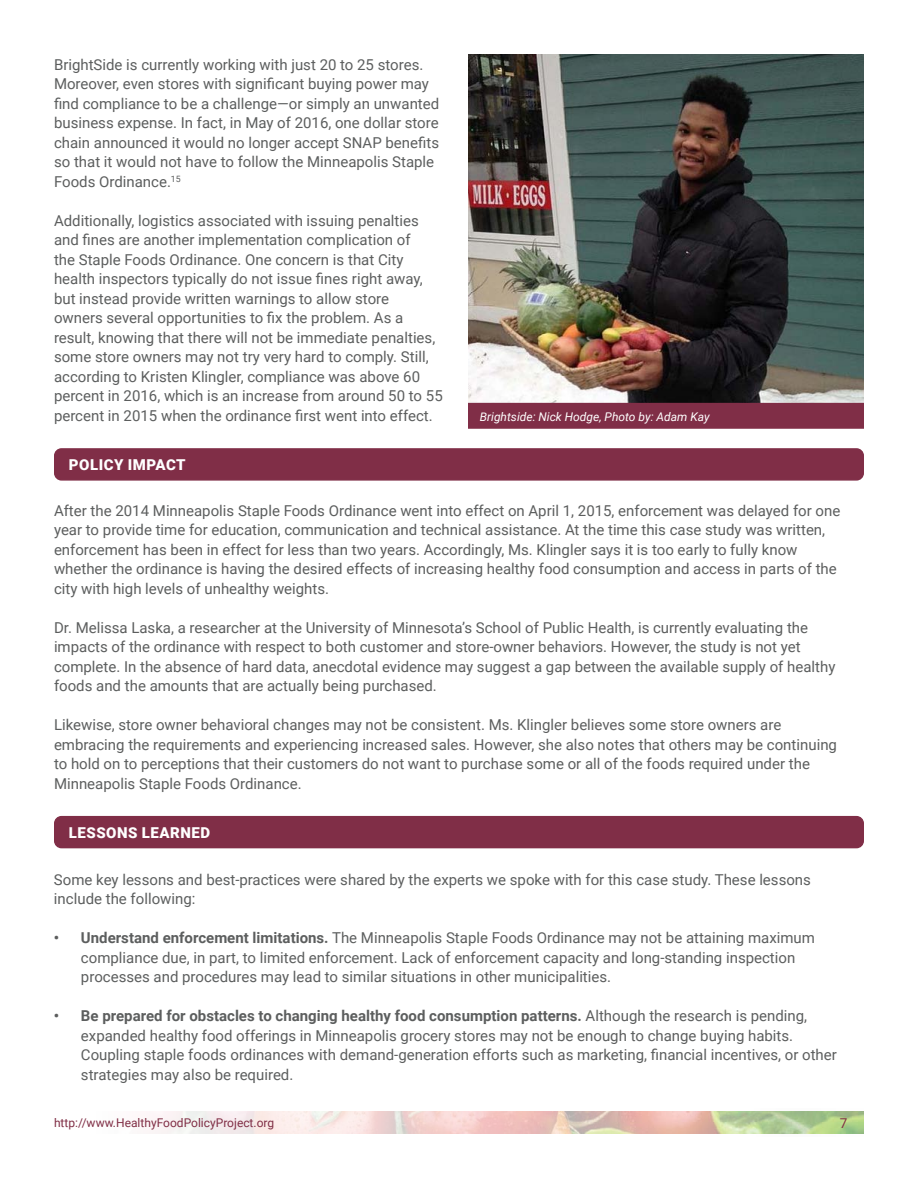
<style>
.page{position:relative;width:918px;height:1188px;background:#fff}
.page>*{position:absolute;margin:0;border:0;box-sizing:border-box;transform-origin:0 0}
.t1{font:15px/19.5px "Roboto";color:#5c5e5e}
.t2{font:900 15px "Roboto";letter-spacing:.035em;color:#fff}
.t3{font:13.5px "Roboto";color:#802e45}
.t4{font:12px "Roboto";color:#802e45}
.t5{font:italic 12px "Roboto";color:#fff}
.s1{font-weight:700}
</style>
<div class="page">
<svg style="left:155px;top:1111px;width:709px;height:23px"></svg>
<div style="left:55px;top:449px;width:808px;height:31px;background:#802e47;border-radius:7px"></div>
<div style="left:54px;top:448px;width:810px;height:33px;border:2px solid #802e47;border-radius:7px"></div>
<img style="left:468px;top:54px;width:396px;height:349px">
<div style="left:468px;top:403px;width:396px;height:26px;background:#802e47;border:2px solid #802e47"></div>
<div style="left:55px;top:817px;width:808px;height:31px;background:#802e47;border-radius:7px"></div>
<div style="left:54px;top:816px;width:810px;height:32px;border:2px solid #802e47;border-radius:7px"></div>
<p class="t1" style="left:54px;top:54px;width:387px">BrightSide is currently working with just 20 to 25 stores.<br>Moreover, even stores with significant buying power may find compliance to be a challenge—or simply an unwanted business expense. In fact, in May of 2016, one dollar store chain announced it would no longer accept SNAP benefits so that it would not have to follow the Minneapolis Staple Foods Ordinance.<sup>15</sup></p>
<p class="t1" style="left:54px;top:210px;width:390px">Additionally, logistics associated with issuing penalties and fines are another implementation complication of<br>the Staple Foods Ordinance. One concern is that City health inspectors typically do not issue fines right away, but instead provide written warnings to allow store<br>owners several opportunities to fix the problem. As a result, knowing that there will not be immediate penalties, some store owners may not try very hard to comply. Still, according to Kristen Klingler, compliance was above 60 percent in 2016, which is an increase from around 50 to 55 percent in 2015 when the ordinance first went into effect.</p>
<p class="t2" style="left:69px;top:454px;width:118px">POLICY IMPACT</p>
<p class="t5" style="left:480px;top:408px;width:231px">Brightside: Nick Hodge, Photo by: Adam Kay</p>
<p class="t1" style="left:54px;top:500px;width:788px">After the 2014 Minneapolis Staple Foods Ordinance went into effect on April 1, 2015, enforcement was delayed for one year to provide time for education, communication and technical assistance. At the time this case study was written, enforcement has been in effect for less than two years. Accordingly, Ms. Klingler says it is too early to fully know whether the ordinance is having the desired effects of increasing healthy food consumption and access in parts of the city with high levels of unhealthy weights.</p>
<p class="t1" style="left:54px;top:617px;width:783px">Dr. Melissa Laska, a researcher at the University of Minnesota’s School of Public Health, is currently evaluating the impacts of the ordinance with respect to both customer and store-owner behaviors. However, the study is not yet complete. In the absence of hard data, anecdotal evidence may suggest a gap between the available supply of healthy foods and the amounts that are actually being purchased.</p>
<p class="t1" style="left:54px;top:715px;width:785px">Likewise, store owner behavioral changes may not be consistent. Ms. Klingler believes some store owners are embracing the requirements and experiencing increased sales. However, she also notes that others may be continuing to hold on to perceptions that their customers do not want to purchase some or all of the foods required under the Minneapolis Staple Foods Ordinance.</p>
<p class="t2" style="left:69px;top:822px;width:143px">LESSONS LEARNED</p>
<p class="t1" style="left:54px;top:869px;width:758px">Some key lessons and best-practices were shared by the experts we spoke with for this case study. These lessons include the following:</p>
<p class="t1" style="left:81px;top:928px;width:736px;text-indent:-27px"><span class="s1">• Understand enforcement limitations.</span> The Minneapolis Staple Foods Ordinance may not be attaining maximum compliance due, in part, to limited enforcement. Lack of enforcement capacity and long-standing inspection processes and procedures may lead to similar situations in other municipalities.</p>
<p class="t1" style="left:81px;top:1006px;width:757px;text-indent:-27px"><span class="s1">• Be prepared for obstacles to changing healthy food consumption patterns.</span> Although the research is pending, expanded healthy food offerings in Minneapolis grocery stores may not be enough to change buying habits.<br>Coupling staple foods ordinances with demand-generation efforts such as marketing, financial incentives, or other strategies may also be required.</p>
<p class="t4" style="left:54px;top:1114px;width:222px">http://www.HealthyFoodPolicyProject.org</p>
<p class="t3" style="left:840px;top:1113px;width:9px">7</p>
</div>
